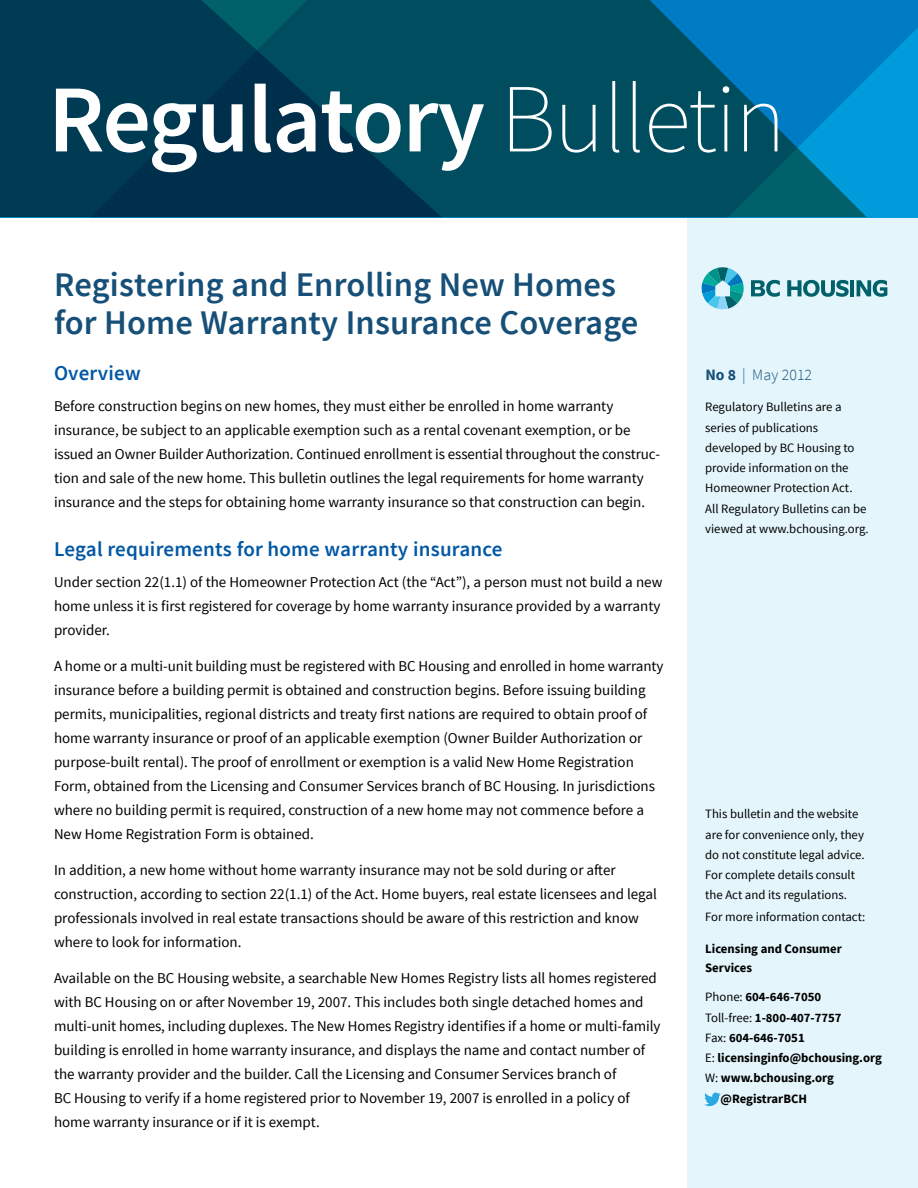
<style>
.page{position:relative;width:918px;height:1188px;background:#fff}
.page>*{position:absolute;margin:0;border:0;box-sizing:border-box;transform-origin:0 0}
.t1{font:600 96px "Source Sans Pro";letter-spacing:-.02em;color:#fff}
.t2{font:600 34.5px/37.5px "Source Sans Pro";letter-spacing:.005em;color:#164f77}
.t3{font:600 21px "Source Sans Pro";letter-spacing:.01em;color:#0058a4}
.t4{font:300 15.75px "Source Sans Pro";color:#164f77}
.t5{font:15px/24px "Source Sans Pro";color:#000}
.t6{font:12.75px/20.2px "Source Sans Pro";color:#000}
.t7{font:700 12.75px/18.8px "Source Sans Pro";color:#000}
.s1{font-weight:200;font-size:97.5px}
.s2{font-weight:700}
.s3{font-weight:400}
</style>
<div class="page">
<div style="left:688px;top:1px;width:230px;height:1187px;background:#e4f5fb"></div>
<svg style="left:90px;top:0;width:828px;height:218px;background:#006184"></svg>
<svg style="left:0;top:0;width:442px;height:217px;background:#003c54"></svg>
<svg style="left:704px;top:1093px;width:17px;height:13px"></svg>
<svg style="left:687px;top:251px;width:201px;height:75px"></svg>
<h1 class="t1" style="left:48px;top:59px;width:739px">Regulatory <span class="s1">Bulletin</span></h1>
<h2 class="t2" style="left:54px;top:267px;width:586px">Registering and Enrolling New Homes for Home Warranty Insurance Coverage</h2>
<h3 class="t3" style="left:54px;top:360px;width:88px">Overview</h3>
<p class="t5" style="left:54px;top:395px;width:608px">Before construction begins on new homes, they must either be enrolled in home warranty insurance, be subject to an applicable exemption such as a rental covenant exemption, or be issued an Owner Builder Authorization. Continued enrollment is essential throughout the construc&shy;tion and sale of the new home. This bulletin outlines the legal requirements for home warranty insurance and the steps for obtaining home warranty insurance so that construction can begin.</p>
<h3 class="t3" style="left:54px;top:536px;width:450px">Legal requirements for home warranty insurance</h3>
<p class="t5" style="left:54px;top:571px;width:610px">Under section 22(1.1) of the Homeowner Protection Act (the “Act”), a person must not build a new home unless it is first registered for coverage by home warranty insurance provided by a warranty provider.</p>
<p class="t5" style="left:54px;top:655px;width:611px">A home or a multi-unit building must be registered with BC Housing and enrolled in home warranty insurance before a building permit is obtained and construction begins. Before issuing building permits, municipalities, regional districts and treaty first nations are required to obtain proof of home warranty insurance or proof of an applicable exemption (Owner Builder Authorization or purpose-built rental). The proof of enrollment or exemption is a valid New Home Registration Form, obtained from the Licensing and Consumer Services branch of BC Housing. In jurisdictions where no building permit is required, construction of a new home may not commence before a New Home Registration Form is obtained.</p>
<p class="t5" style="left:54px;top:859px;width:605px">In addition, a new home without home warranty insurance may not be sold during or after construction, according to section 22(1.1) of the Act. Home buyers, real estate licensees and legal professionals involved in real estate transactions should be aware of this restriction and know where to look for information.</p>
<p class="t5" style="left:54px;top:967px;width:608px">Available on the BC Housing website, a searchable New Homes Registry lists all homes registered with BC Housing on or after November 19, 2007. This includes both single detached homes and multi-unit homes, including duplexes. The New Homes Registry identifies if a home or multi-family building is enrolled in home warranty insurance, and displays the name and contact number of the warranty provider and the builder. Call the Licensing and Consumer Services branch of<br>BC Housing to verify if a home registered prior to November 19, 2007 is enrolled in a policy of home warranty insurance or if it is exempt.</p>
<p class="t4" style="left:705px;top:365px;width:108px"><span class="s2">No 8</span> | May 2012</p>
<p class="t6" style="left:705px;top:397px;width:165px">Regulatory Bulletins are a series of publications developed by BC Housing to provide information on the<br>Homeowner Protection Act.<br>All Regulatory Bulletins can be viewed at www.bchousing.org.</p>
<p class="t6" style="left:705px;top:804px;width:161px">This bulletin and the website are for convenience only, they do not constitute legal advice.<br>For complete details consult the Act and its regulations.</p>
<p class="t6" style="left:705px;top:907px;width:162px">For more information contact:</p>
<p class="t7" style="left:705px;top:940px;width:138px">Licensing and Consumer<br>Services</p>
<p class="t7" style="left:705px;top:988px;width:117px"><span class="s3">Phone:</span> 604-646-7050</p>
<p class="t7" style="left:705px;top:1008px;width:138px"><span class="s3">Toll-free:</span> 1-800-407-7757</p>
<p class="t7" style="left:705px;top:1028px;width:101px"><span class="s3">Fax:</span> 604-646-7051</p>
<p class="t7" style="left:705px;top:1048px;width:178px"><span class="s3">E:</span> licensinginfo@bchousing.org</p>
<p class="t7" style="left:705px;top:1069px;width:130px"><span class="s3">W:</span> www.bchousing.org</p>
<p class="t7" style="left:721px;top:1089px;width:88px">@RegistrarBCH</p>
</div>
